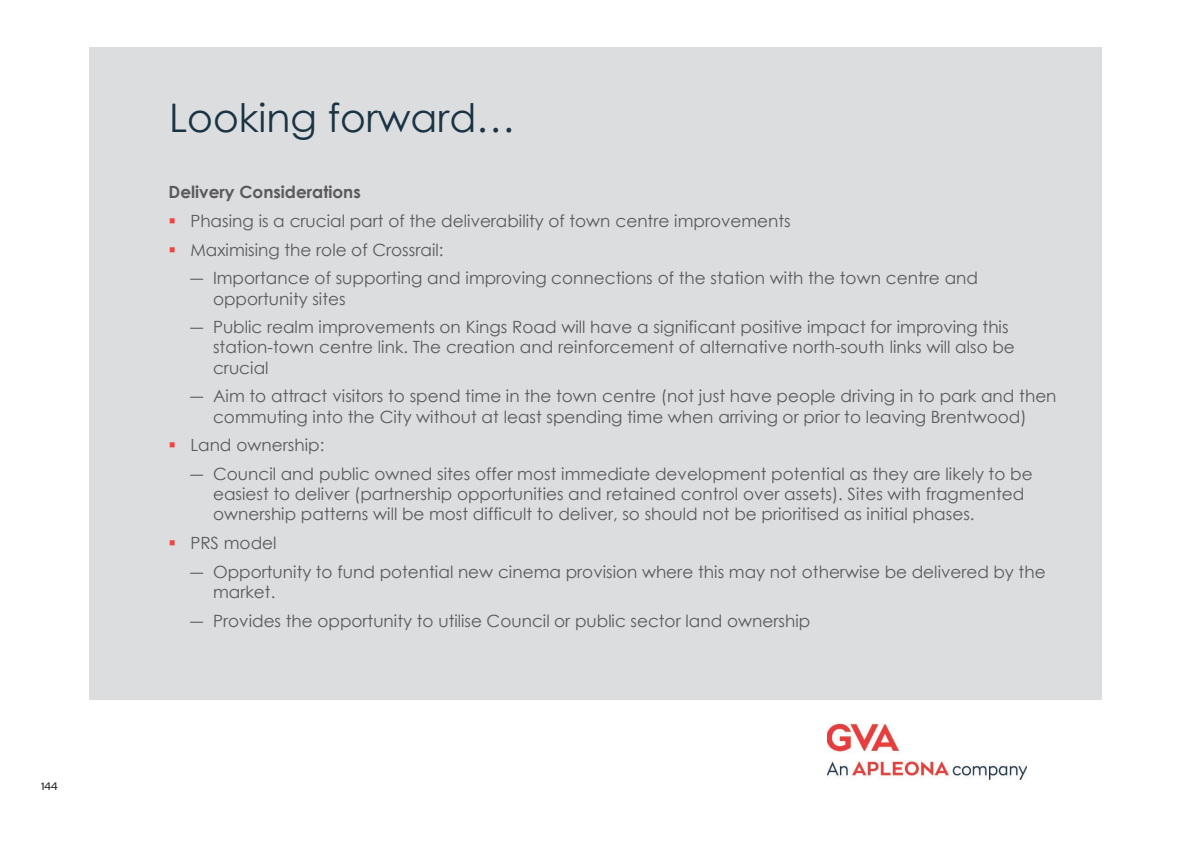
<style>
.page{position:relative;width:1191px;height:842px;background:#fff}
.page>*{position:absolute;margin:0;border:0;box-sizing:border-box;transform-origin:0 0}
.t1{font:39.4px "Century Gothic";color:#1a3444}
.t2{font:16.9px/28.7px "Century Gothic";color:#5a5a5d}
.t3{font:700 16.9px "Century Gothic";color:#5a5a5d}
.t4{font:12px "Founders Grotesk";color:#231f20}
.s1{color:#ee4442}
</style>
<div class="page">
<div style="left:89px;top:47px;width:1012px;height:653px;background:#dcdddf"></div>
<img style="left:827px;top:724px;width:199px;height:55px">
<p class="t4" style="left:41px;top:778px;width:18px">144</p>
<h1 class="t1" style="left:169px;top:90px;width:348px">Looking forward…</h1>
<p class="t3" style="left:168px;top:179px;width:194px">Delivery Considerations</p>
<p class="t2" style="left:168px;top:206px;width:623px"><span class="s1">▪</span> Phasing is a crucial part of the deliverability of town centre improvements</p>
<p class="t2" style="left:190px;top:235px;width:789px;text-indent:-22px"><span class="s1">▪</span> Maximising the role of Crossrail:<br>― Importance of supporting and improving connections of the station with the town centre and</p>
<p class="t2" style="left:190px;top:284px;width:820px;text-indent:23px">opportunity sites<br>― Public realm improvements on Kings Road will have a significant positive impact for improving this</p>
<p class="t2" style="left:213px;top:337px;width:803px;line-height:20.2px">station-town centre link. The creation and reinforcement of alternative north-south links will also be crucial</p>
<p class="t2" style="left:190px;top:386px;width:867px;line-height:20.2px;text-align:center">― Aim to attract visitors to spend time in the town centre (not just have people driving in to park and then commuting into the City without at least spending time when arriving or prior to leaving Brentwood)</p>
<p class="t2" style="left:190px;top:430px;width:843px;text-indent:-22px"><span class="s1">▪</span> Land ownership:<br>― Council and public owned sites offer most immediate development potential as they are likely to be</p>
<p class="t2" style="left:213px;top:484px;width:812px;line-height:20.2px">easiest to deliver (partnership opportunities and retained control over assets). Sites with fragmented ownership patterns will be most difficult to deliver, so should not be prioritised as initial phases.</p>
<p class="t2" style="left:190px;top:528px;width:856px;text-indent:-22px"><span class="s1">▪</span> PRS model<br>― Opportunity to fund potential new cinema provision where this may not otherwise be delivered by the</p>
<p class="t2" style="left:190px;top:577px;width:621px;text-indent:23px">market.<br>― Provides the opportunity to utilise Council or public sector land ownership</p>
</div>
